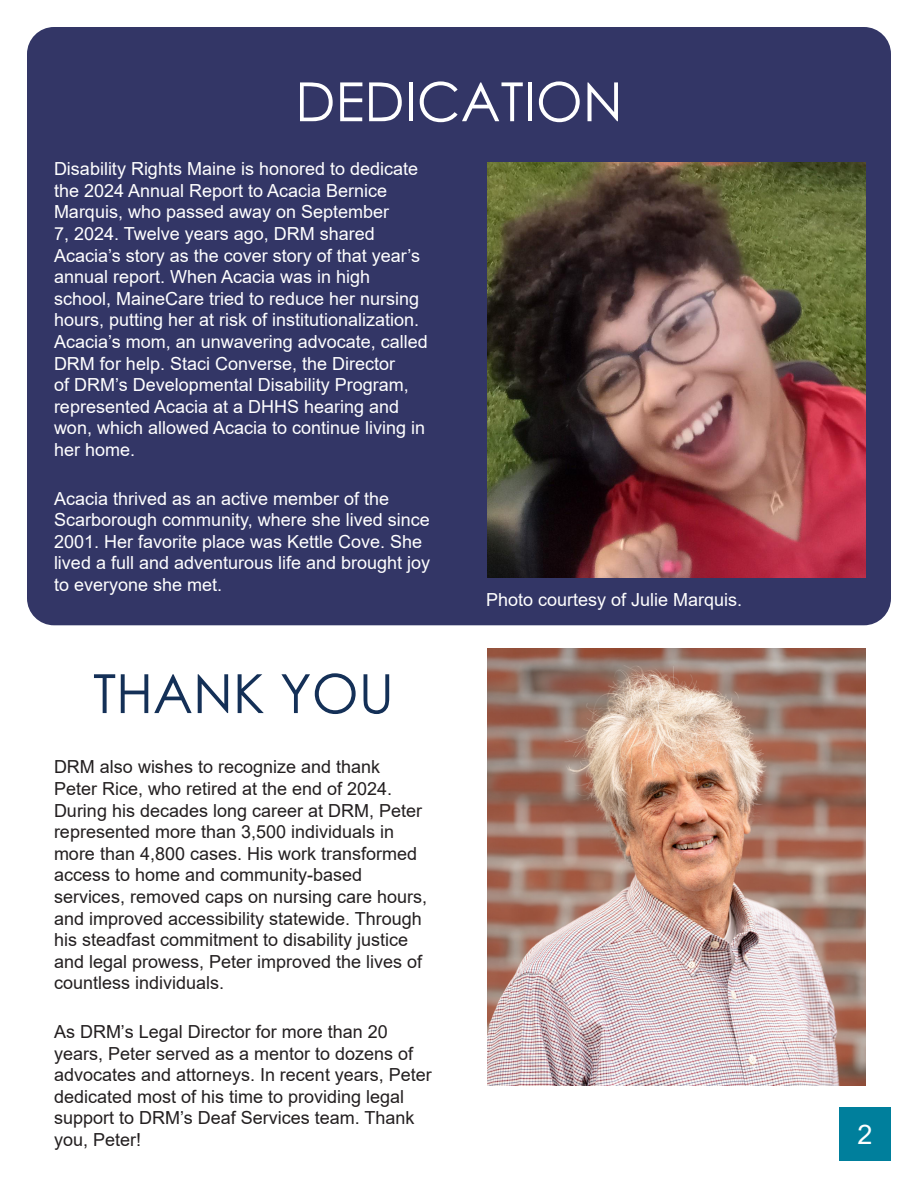
<style>
.page{position:relative;width:918px;height:1188px;background:#fff}
.page>*{position:absolute;margin:0;border:0;box-sizing:border-box;transform-origin:0 0}
.t1{font:54px "Century Gothic";color:#fff}
.t2{font:54px "Century Gothic";color:#143057}
.t3{font:27px "Arial";color:#fff}
.t4{font:18px/21.6px "Arial";color:#fff}
.t5{font:18px/21.6px "Arial";color:#231f20}
</style>
<div class="page">
<div style="left:27px;top:27px;width:864px;height:598px;background:#333666;border-radius:27px"></div>
<img style="left:487px;top:162px;width:378px;height:415px">
<div style="left:839px;top:1107px;width:52px;height:54px;background:#007f9c"></div>
<img style="left:487px;top:649px;width:378px;height:436px">
<h1 class="t1" style="left:295px;top:64px;width:329px">DEDICATION</h1>
<p class="t4" style="left:54px;top:158px;width:375px">Disability Rights Maine is honored to dedicate the 2024 Annual Report to Acacia Bernice Marquis, who passed away on September<br>7, 2024. Twelve years ago, DRM shared Acacia’s story as the cover story of that year’s annual report. When Acacia was in high school, MaineCare tried to reduce her nursing hours, putting her at risk of institutionalization.<br>Acacia’s mom, an unwavering advocate, called DRM for help. Staci Converse, the Director<br>of DRM’s Developmental Disability Program, represented Acacia at a DHHS hearing and won, which allowed Acacia to continue living in her home.</p>
<p class="t4" style="left:54px;top:487px;width:378px">Acacia thrived as an active member of the Scarborough community, where she lived since 2001. Her favorite place was Kettle Cove. She lived a full and adventurous life and brought joy to everyone she met.</p>
<h1 class="t2" style="left:93px;top:656px;width:302px">THANK YOU</h1>
<p class="t5" style="left:54px;top:756px;width:375px">DRM also wishes to recognize and thank Peter Rice, who retired at the end of 2024.<br>During his decades long career at DRM, Peter represented more than 3,500 individuals in more than 4,800 cases. His work transformed access to home and community-based services, removed caps on nursing care hours, and improved accessibility statewide. Through his steadfast commitment to disability justice and legal prowess, Peter improved the lives of countless individuals.</p>
<p class="t5" style="left:54px;top:1021px;width:379px">As DRM’s Legal Director for more than 20 years, Peter served as a mentor to dozens of advocates and attorneys. In recent years, Peter dedicated most of his time to providing legal support to DRM’s Deaf Services team. Thank you, Peter!</p>
<p class="t4" style="left:486px;top:589px;width:258px">Photo courtesy of Julie Marquis.</p>
<p class="t3" style="left:858px;top:1116px;width:17px">2</p>
</div>
